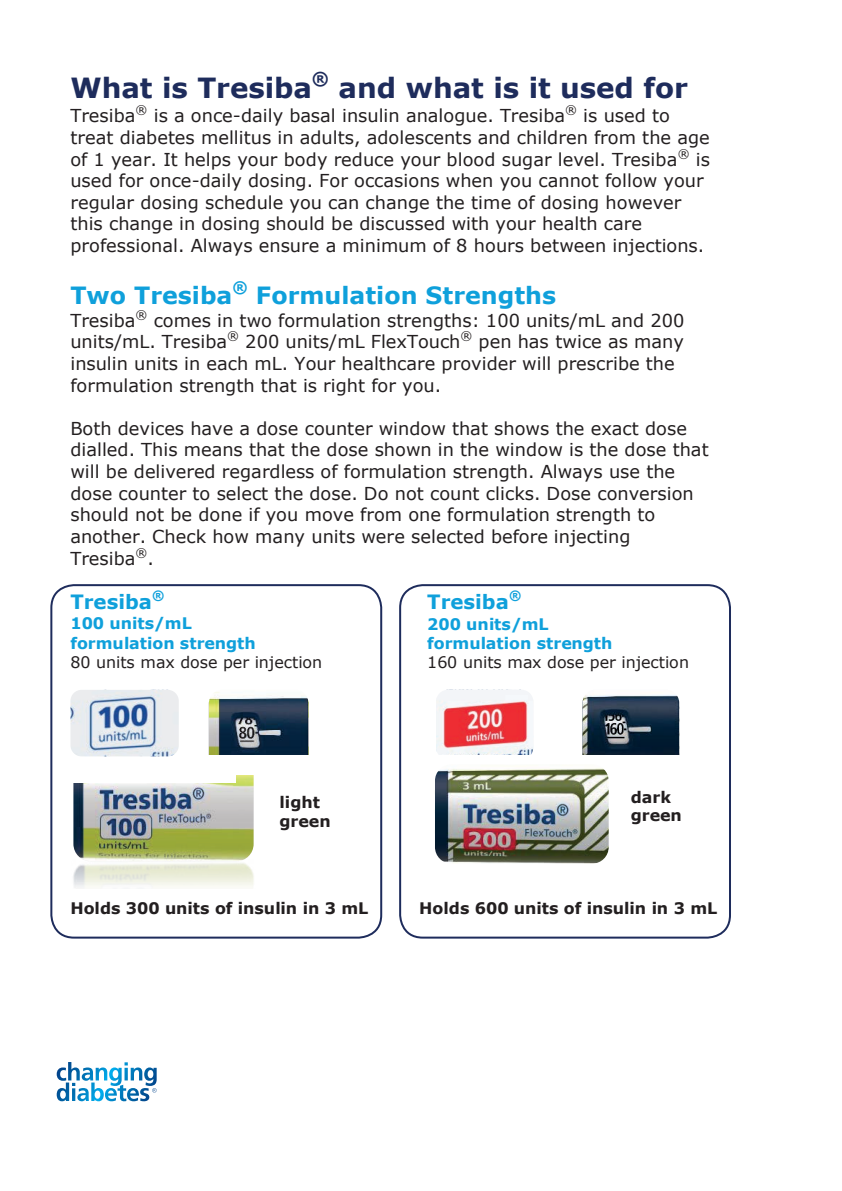
<style>
.page{position:relative;width:842px;height:1191px;background:#fff}
.page>*{position:absolute;margin:0;border:0;box-sizing:border-box;transform-origin:0 0}
.t1{font:700 27.8px "Verdana";color:#1e2c5c}
.t2{font:700 23.8px "Verdana";color:#0fa0db}
.t3{font:700 19.6px "Verdana";color:#0fa0db}
.t4{font:17.8px/21.6px "Verdana";color:#231f20}
.t5{font:700 17.8px "Verdana";color:#1e2c5c}
.t6{font:700 15.8px/18.8px "Verdana";color:#231f20}
.t7{font:700 15.8px/19.2px "Verdana";color:#0fa0db}
.t8{font:15.8px "Verdana";letter-spacing:-.005em;color:#231f20}
.t9{font:700 12.8px "Verdana";color:#0fa0db}
</style>
<div class="page">
<img style="left:73px;top:859px;width:181px;height:29px">
<img style="left:73px;top:758px;width:181px;height:103px;border-radius:17px">
<div style="left:57px;top:682px;width:179px;height:101px;background:#fff"></div>
<svg style="left:70px;top:690px;width:109px;height:66px;background:#c7d2df"></svg>
<div style="left:194px;top:682px;width:153px;height:93px;background:#fff"></div>
<svg style="left:209px;top:692px;width:99px;height:62px;background:#4e606d"></svg>
<img style="left:435px;top:764px;width:174px;height:99px;border-radius:17px">
<svg style="left:436px;top:690px;width:97px;height:64px"></svg>
<svg style="left:583px;top:695px;width:96px;height:59px;background:#2e4153"></svg>
<div style="left:50px;top:584px;width:332px;height:354px;border:2px solid #1e2c5c;border-radius:23px"></div>
<div style="left:399px;top:584px;width:332px;height:354px;border:2px solid #1e2c5c;border-radius:23px"></div>
<svg style="left:57px;top:1062px;width:100px;height:39px"></svg>
<h1 class="t1" style="left:70px;top:68px;width:243px">What is Tresiba</h1>
<p class="t5" style="left:312px;top:66px;width:19px">®</p>
<h1 class="t1" style="left:339px;top:68px;width:351px">and what is it used for</h1>
<p class="t4" style="left:70px;top:105px;width:641px">Tresiba<sup>®</sup> is a once-daily basal insulin analogue. Tresiba<sup>®</sup> is used to treat diabetes mellitus in adults, adolescents and children from the age of 1 year. It helps your body reduce your blood sugar level. Tresiba<sup>®</sup> is used for once-daily dosing. For occasions when you cannot follow your regular dosing schedule you can change the time of dosing however this change in dosing should be discussed with your health care professional. Always ensure a minimum of 8 hours between injections.</p>
<h2 class="t2" style="left:70px;top:278px;width:164px">Two Tresiba</h2>
<p class="t7" style="left:232px;top:277px;width:17px">®</p>
<h2 class="t2" style="left:256px;top:278px;width:302px">Formulation Strengths</h2>
<p class="t4" style="left:70px;top:309px;width:615px">Tresiba<sup>®</sup> comes in two formulation strengths: 100 units/mL and 200 units/mL. Tresiba<sup>®</sup> 200 units/mL FlexTouch<sup>®</sup> pen has twice as many insulin units in each mL. Your healthcare provider will prescribe the formulation strength that is right for you.</p>
<p class="t4" style="left:70px;top:417px;width:640px">Both devices have a dose counter window that shows the exact dose dialled. This means that the dose shown in the window is the dose that will be delivered regardless of formulation strength. Always use the dose counter to select the dose. Do not count clicks. Dose conversion should not be done if you move from one formulation strength to another. Check how many units were selected before injecting Tresiba<sup>®</sup>.</p>
<p class="t3" style="left:70px;top:588px;width:83px">Tresiba</p>
<p class="t9" style="left:152px;top:586px;width:14px">®</p>
<p class="t7" style="left:70px;top:613px;width:187px">100 units/mL formulation strength</p>
<p class="t8" style="left:70px;top:651px;width:253px">80 units max dose per injection</p>
<p class="t3" style="left:427px;top:588px;width:83px">Tresiba</p>
<p class="t9" style="left:509px;top:586px;width:14px">®</p>
<p class="t7" style="left:427px;top:614px;width:187px">200 units/mL formulation strength</p>
<p class="t8" style="left:427px;top:651px;width:263px">160 units max dose per injection</p>
<p class="t6" style="left:279px;top:792px;width:53px">light green</p>
<p class="t6" style="left:631px;top:787px;width:53px">dark green</p>
<p class="t6" style="left:70px;top:898px;width:300px">Holds 300 units of insulin in 3 mL</p>
<p class="t6" style="left:419px;top:898px;width:300px">Holds 600 units of insulin in 3 mL</p>
</div>
